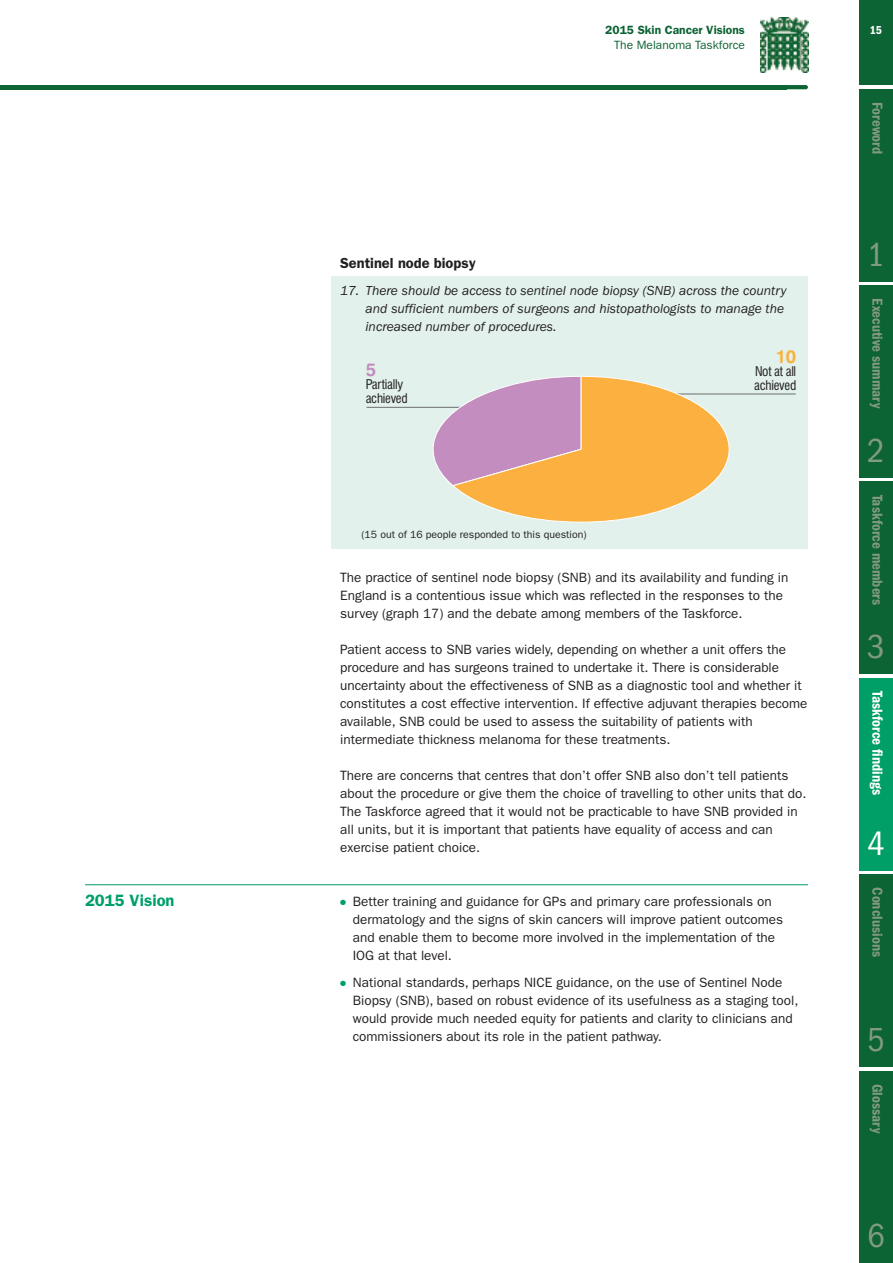
<style>
.page{position:relative;width:893px;height:1263px;background:#fff}
.page>*{position:absolute;margin:0;border:0;box-sizing:border-box;transform-origin:0 0}
.t1{font:condensed 34.5px "Franklin Gothic";color:#809b7e}
.t2{font:condensed 34.5px "Franklin Gothic";color:#fff}
.t3{font:18.3px "Swiss 721 BT Bold Rounded";color:#fbb03f}
.t4{font:18.3px "Swiss 721 BT Bold Rounded";color:#c38dbf}
.t5{font:600 16.5px "Franklin Gothic";color:#009f68}
.t6{font:600 condensed 15px "Franklin Gothic";color:#809b7e}
.t7{font:600 condensed 15px "Franklin Gothic";color:#fff}
.t8{font:600 14.7px "Franklin Gothic";color:#231f20}
.t9{font:13.5px/18px "Franklin Gothic";color:#231f20}
.t10{font:italic 13.5px/18px "Franklin Gothic";color:#231f20}
.t11{font:condensed 13.05px/13.6px "Swiss 721 BT";letter-spacing:-.02em;color:#231f20}
.t12{font:600 12px "Franklin Gothic";color:#0c6333}
.t13{font:12px "Franklin Gothic";color:#0c6333}
.t14{font:600 condensed 12px "Franklin Gothic";color:#fff}
.t15{font:10.5px "Franklin Gothic";color:#231f20}
.s1{color:#009f68}
</style>
<div class="page">
<div style="left:332px;top:276px;width:476px;height:273px;background:#e2f1eb"></div>
<hr style="left:367px;top:407px;width:160px;height:1px;background:#6c6d70">
<hr style="left:632px;top:394px;width:164px;height:1px;background:#6c6d70">
<svg style="left:412px;top:376px;width:318px;height:146px"></svg>
<img style="left:761px;top:17px;width:47px;height:56px">
<hr style="left:0;top:85px;width:787px;height:4px;background:#0c6333">
<hr style="left:765px;top:85px;width:43px;height:4px;background:#0c6333;border-radius:2px">
<hr style="left:85px;top:884px;width:723px;height:1px;background:#009f68">
<div style="left:859px;top:0;width:34px;height:85px;background:#0c6333"></div>
<div style="left:859px;top:89px;width:34px;height:192px;background:#0c6333"></div>
<div style="left:859px;top:286px;width:34px;height:192px;background:#0c6333"></div>
<div style="left:859px;top:482px;width:34px;height:192px;background:#0c6333"></div>
<div style="left:859px;top:678px;width:34px;height:192px;background:#009f68"></div>
<div style="left:859px;top:874px;width:34px;height:193px;background:#0c6333"></div>
<div style="left:859px;top:1071px;width:34px;height:192px;background:#0c6333"></div>
<p class="t12" style="left:605px;top:26px;width:141px">2015 Skin Cancer Visions</p>
<p class="t13" style="left:614px;top:41px;width:132px">The Melanoma Taskforce</p>
<p class="t8" style="left:340px;top:257px;width:137px">Sentinel node biopsy</p>
<p class="t10" style="left:366px;top:282px;width:422px;text-indent:-25px">17. There should be access to sentinel node biopsy (SNB) across the country and sufficient numbers of surgeons and histopathologists to manage the increased number of procedures.</p>
<h2 class="t4" style="left:366px;top:363px;width:12px">5</h2>
<p class="t11" style="left:366px;top:379px;width:43px">Partially achieved</p>
<h2 class="t3" style="left:776px;top:350px;width:22px">10</h2>
<p class="t11" style="left:754px;top:366px;width:43px">Not at all achieved</p>
<p class="t15" style="left:361px;top:531px;width:227px">(15 out of 16 people responded to this question)</p>
<p class="t9" style="left:340px;top:570px;width:450px">The practice of sentinel node biopsy (SNB) and its availability and funding in<br>England is a contentious issue which was reflected in the responses to the survey (graph 17) and the debate among members of the Taskforce.</p>
<p class="t9" style="left:340px;top:642px;width:469px">Patient access to SNB varies widely, depending on whether a unit offers the procedure and has surgeons trained to undertake it. There is considerable uncertainty about the effectiveness of SNB as a diagnostic tool and whether it constitutes a cost effective intervention. If effective adjuvant therapies become available, SNB could be used to assess the suitability of patients with intermediate thickness melanoma for these treatments.</p>
<p class="t9" style="left:340px;top:768px;width:468px">There are concerns that centres that don’t offer SNB also don’t tell patients about the procedure or give them the choice of travelling to other units that do.<br>The Taskforce agreed that it would not be practicable to have SNB provided in all units, but it is important that patients have equality of access and can exercise patient choice.</p>
<p class="t5" style="left:85px;top:895px;width:91px">2015 Vision</p>
<p class="t9" style="left:353px;top:894px;width:432px;text-indent:-13px"><span class="s1">●</span> Better training and guidance for GPs and primary care professionals on dermatology and the signs of skin cancers will improve patient outcomes and enable them to become more involved in the implementation of the IOG at that level.</p>
<p class="t9" style="left:353px;top:975px;width:447px;text-indent:-13px"><span class="s1">●</span> National standards, perhaps NICE guidance, on the use of Sentinel Node Biopsy (SNB), based on robust evidence of its usefulness as a staging tool, would provide much needed equity for patients and clarity to clinicians and commissioners about its role in the patient pathway.</p>
<p class="t14" style="left:870px;top:26px;width:14px">15</p>
<p class="t6" style="left:882px;top:102px;width:72px;rotate:90deg">Introduction</p>
<p class="t6" style="left:882px;top:102px;width:54px;rotate:90deg">Foreword</p>
<h1 class="t1" style="left:867px;top:243px;width:19px">1</h1>
<p class="t6" style="left:882px;top:298px;width:111px;rotate:90deg">Executive summary</p>
<h1 class="t1" style="left:867px;top:439px;width:19px">2</h1>
<p class="t6" style="left:882px;top:495px;width:112px;rotate:90deg">Taskforce members</p>
<h1 class="t1" style="left:867px;top:635px;width:19px">3</h1>
<p class="t7" style="left:882px;top:691px;width:105px;rotate:90deg">Taskforce findings</p>
<h1 class="t2" style="left:867px;top:832px;width:19px">4</h1>
<p class="t6" style="left:882px;top:887px;width:71px;rotate:90deg">Conclusions</p>
<h1 class="t1" style="left:867px;top:1028px;width:19px">5</h1>
<p class="t6" style="left:882px;top:1084px;width:51px;rotate:90deg">Glossary</p>
<h1 class="t1" style="left:867px;top:1224px;width:19px">6</h1>
</div>
